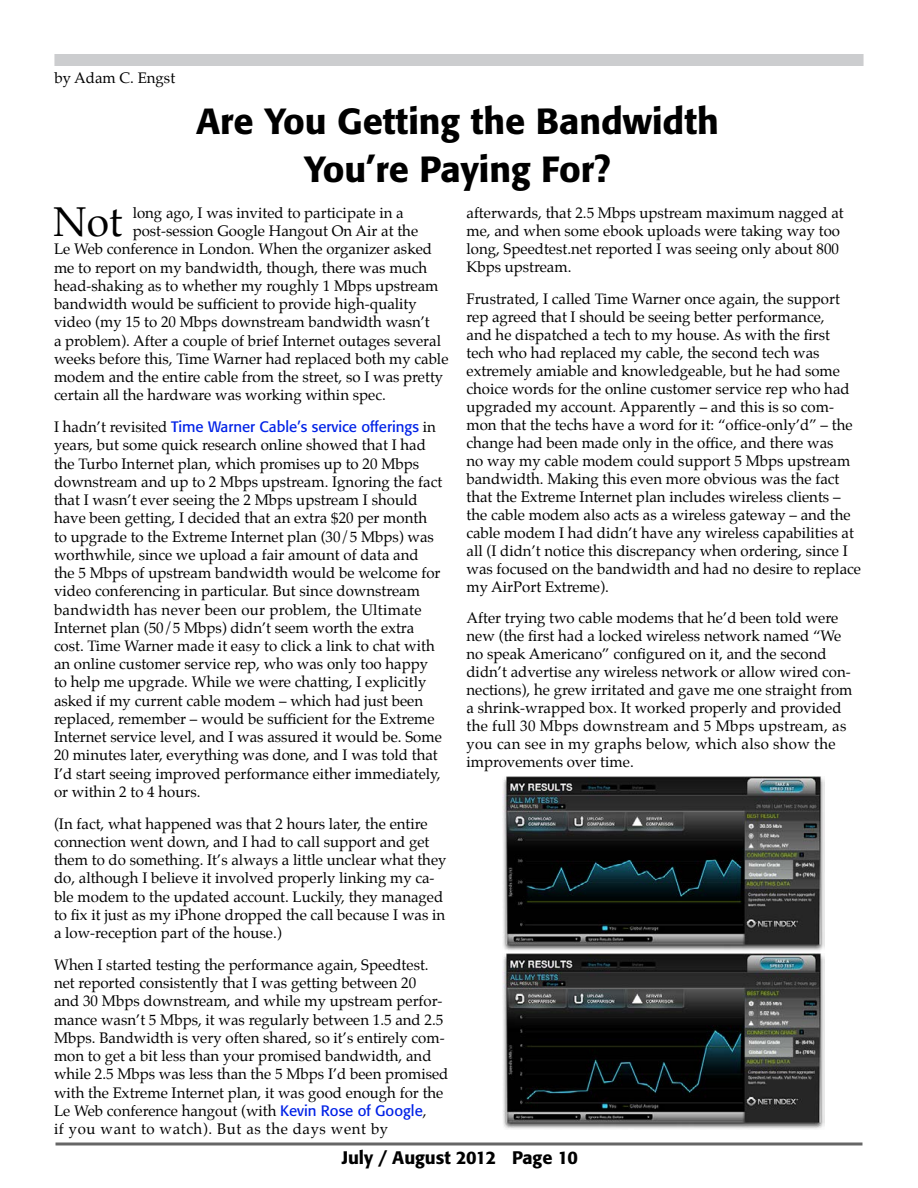
<style>
.page{position:relative;width:918px;height:1188px;background:#fff}
.page>*{position:absolute;margin:0;border:0;box-sizing:border-box;transform-origin:0 0}
.t1{font:40.8px "Palatino";color:#000}
.t2{font:500 36px/48px "Formata";color:#000;text-align:center}
.t3{font:500 18px "Formata";color:#000}
.t4{font:15px/18.3px "Palatino";color:#000}
.t5{font:15px "Formata";color:#0021e7}
.s1{font-family:"Palatino";color:#000}
.s2{font-family:"Formata";color:#0021e7}
</style>
<div class="page">
<hr style="left:56px;top:1142px;width:806px;height:3px;background:#000">
<div style="left:54px;top:54px;width:810px;height:12px;background:#cccdcf"></div>
<img style="left:503px;top:777px;width:322px;height:174px">
<img style="left:503px;top:954px;width:322px;height:175px">
<p class="t4" style="left:54px;top:69px;width:122px">by Adam C. Engst</p>
<h2 class="t2" style="left:196px;top:98px;width:524px">Are You Getting the Bandwidth<br>You’re Paying For?</h2>
<p class="t4" style="left:466px;top:204px;width:379px">afterwards, that 2.5 Mbps upstream maximum nagged at me, and when some ebook uploads were taking way too long, Speedtest.net reported I was seeing only about 800<br>Kbps upstream.</p>
<p class="t4" style="left:466px;top:290px;width:396px">Frustrated, I called Time Warner once again, the support rep agreed that I should be seeing better performance,<br>and he dispatched a tech to my house. As with the first tech who had replaced my cable, the second tech was extremely amiable and knowledgeable, but he had some choice words for the online customer service rep who had upgraded my account. Apparently – and this is so com&shy;mon that the techs have a word for it: “office-only’d” – the change had been made only in the office, and there was<br>no way my cable modem could support 5 Mbps upstream bandwidth. Making this even more obvious was the fact that the Extreme Internet plan includes wireless clients – the cable modem also acts as a wireless gateway – and the cable modem I had didn’t have any wireless capabilities at all (I didn’t notice this discrepancy when ordering, since I was focused on the bandwidth and had no desire to replace my AirPort Extreme).</p>
<p class="t4" style="left:466px;top:609px;width:387px">After trying two cable modems that he’d been told were new (the first had a locked wireless network named “We no speak Americano” configured on it, and the second didn’t advertise any wireless network or allow wired con&shy;nections), he grew irritated and gave me one straight from a shrink-wrapped box. It worked properly and provided the full 30 Mbps downstream and 5 Mbps upstream, as you can see in my graphs below, which also show the improvements over time.</p>
<h1 class="t1" style="left:53px;top:188px;width:71px">Not</h1>
<p class="t4" style="left:133px;top:204px;width:272px">long ago, I was invited to participate in a</p>
<p class="t4" style="left:133px;top:222px;width:287px">post-session Google Hangout On Air at the</p>
<p class="t4" style="left:54px;top:240px;width:380px">Le Web conference in London. When the organizer asked</p>
<p class="t4" style="left:54px;top:258px;width:375px">me to report on my bandwidth, though, there was much</p>
<p class="t4" style="left:54px;top:277px;width:386px">head-shaking as to whether my roughly 1 Mbps upstream</p>
<p class="t4" style="left:54px;top:295px;width:364px">bandwidth would be sufficient to provide high-quality</p>
<p class="t4" style="left:54px;top:313px;width:377px">video (my 15 to 20 Mbps downstream bandwidth wasn’t</p>
<p class="t4" style="left:54px;top:331px;width:389px">a problem). After a couple of brief Internet outages several</p>
<p class="t4" style="left:54px;top:350px;width:396px">weeks before this, Time Warner had replaced both my cable</p>
<p class="t4" style="left:54px;top:368px;width:391px">modem and the entire cable from the street, so I was pretty</p>
<p class="t4" style="left:54px;top:386px;width:333px">certain all the hardware was working within spec.</p>
<p class="t5" style="left:54px;top:418px;width:383px"><span class="s1">I hadn’t revisited</span> Time Warner Cable’s service offerings <span class="s1">in</span></p>
<p class="t4" style="left:54px;top:436px;width:390px">years, but some quick research online showed that I had the Turbo Internet plan, which promises up to 20 Mbps downstream and up to 2 Mbps upstream. Ignoring the fact that I wasn’t ever seeing the 2 Mbps upstream I should have been getting, I decided that an extra $20 per month to upgrade to the Extreme Internet plan (30/5 Mbps) was worthwhile, since we upload a fair amount of data and the 5 Mbps of upstream bandwidth would be welcome for video conferencing in particular. But since downstream bandwidth has never been our problem, the Ultimate Internet plan (50/5 Mbps) didn’t seem worth the extra cost. Time Warner made it easy to click a link to chat with an online customer service rep, who was only too happy to help me upgrade. While we were chatting, I explicitly asked if my current cable modem – which had just been replaced, remember – would be sufficient for the Extreme Internet service level, and I was assured it would be. Some 20 minutes later, everything was done, and I was told that I’d start seeing improved performance either immediately, or within 2 to 4 hours.</p>
<p class="t4" style="left:54px;top:814px;width:394px">(In fact, what happened was that 2 hours later, the entire connection went down, and I had to call support and get them to do something. It’s always a little unclear what they do, although I believe it involved properly linking my ca&shy;ble modem to the updated account. Luckily, they managed to fix it just as my iPhone dropped the call because I was in a low-reception part of the house.)</p>
<p class="t4" style="left:54px;top:955px;width:396px">When I started testing the performance again, Speedtest. net reported consistently that I was getting between 20<br>and 30 Mbps downstream, and while my upstream perfor&shy;mance wasn’t 5 Mbps, it was regularly between 1.5 and 2.5<br>Mbps. Bandwidth is very often shared, so it’s entirely com&shy;mon to get a bit less than your promised bandwidth, and while 2.5 Mbps was less than the 5 Mbps I’d been promised with the Extreme Internet plan, it was good enough for the Le Web conference hangout (with <span class="s2">Kevin Rose of Google</span>,<br>if you want to watch). But as the days went by</p>
<p class="t3" style="left:342px;top:1146px;width:238px">July / August 2012 Page 10</p>
</div>
